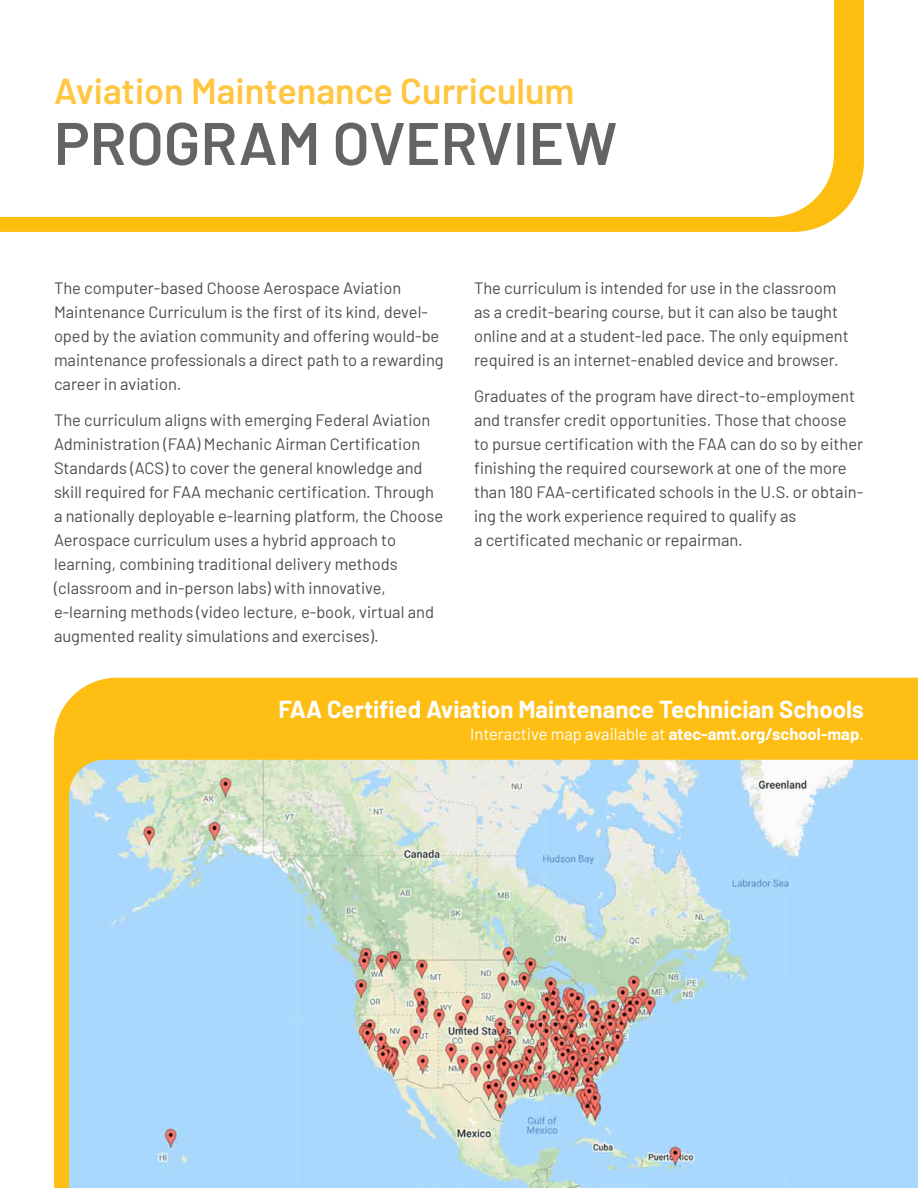
<style>
.page{position:relative;width:918px;height:1188px;background:#fff}
.page>*{position:absolute;margin:0;border:0;box-sizing:border-box;transform-origin:0 0}
.t1{font:600 60px "Barlow";color:#636466}
.t2{font:600 36px "Barlow";color:#ffc641}
.t3{font:700 24px "Barlow";color:#fff}
.t4{font:16.5px/24px "Barlow";color:#4d4d4f}
.t5{font:16.5px "Barlow";color:#fff}
.s1{font-weight:700}
</style>
<div class="page">
<svg style="left:0;top:0;width:864px;height:232px;background:#fec325"></svg>
<div style="left:0;top:0;width:856px;height:224px;background:#febe10"></div>
<svg style="left:0;top:0;width:834px;height:217px"></svg>
<div style="left:54px;top:678px;width:864px;height:510px;background:#febe14"></div>
<img style="left:69px;top:760px;width:849px;height:428px">
<h2 class="t2" style="left:54px;top:64px;width:522px">Aviation Maintenance Curriculum</h2>
<h1 class="t1" style="left:54px;top:99px;width:565px">PROGRAM OVERVIEW</h1>
<p class="t4" style="left:54px;top:274px;width:391px">The computer-based Choose Aerospace Aviation Maintenance Curriculum is the first of its kind, devel&shy;oped by the aviation community and offering would-be maintenance professionals a direct path to a rewarding career in aviation.</p>
<p class="t4" style="left:54px;top:407px;width:391px">The curriculum aligns with emerging Federal Aviation Administration (FAA) Mechanic Airman Certification Standards (ACS) to cover the general knowledge and skill required for FAA mechanic certification. Through a nationally deployable e-learning platform, the Choose Aerospace curriculum uses a hybrid approach to learning, combining traditional delivery methods (classroom and in-person labs) with innovative, e-learning methods (video lecture, e-book, virtual and augmented reality simulations and exercises).</p>
<p class="t4" style="left:474px;top:275px;width:376px">The curriculum is intended for use in the classroom as a credit-bearing course, but it can also be taught online and at a student-led pace. The only equipment required is an internet-enabled device and browser.</p>
<p class="t4" style="left:474px;top:383px;width:391px">Graduates of the program have direct-to-employment and transfer credit opportunities. Those that choose to pursue certification with the FAA can do so by either finishing the required coursework at one of the more than 180 FAA-certificated schools in the U.S. or obtain&shy;ing the work experience required to qualify as<br>a certificated mechanic or repairman.</p>
<h3 class="t3" style="left:278px;top:692px;width:587px">FAA Certified Aviation Maintenance Technician Schools</h3>
<p class="t5" style="left:470px;top:722px;width:395px">Interactive map available at <span class="s1">atec-amt.org/school-map</span>.</p>
</div>
